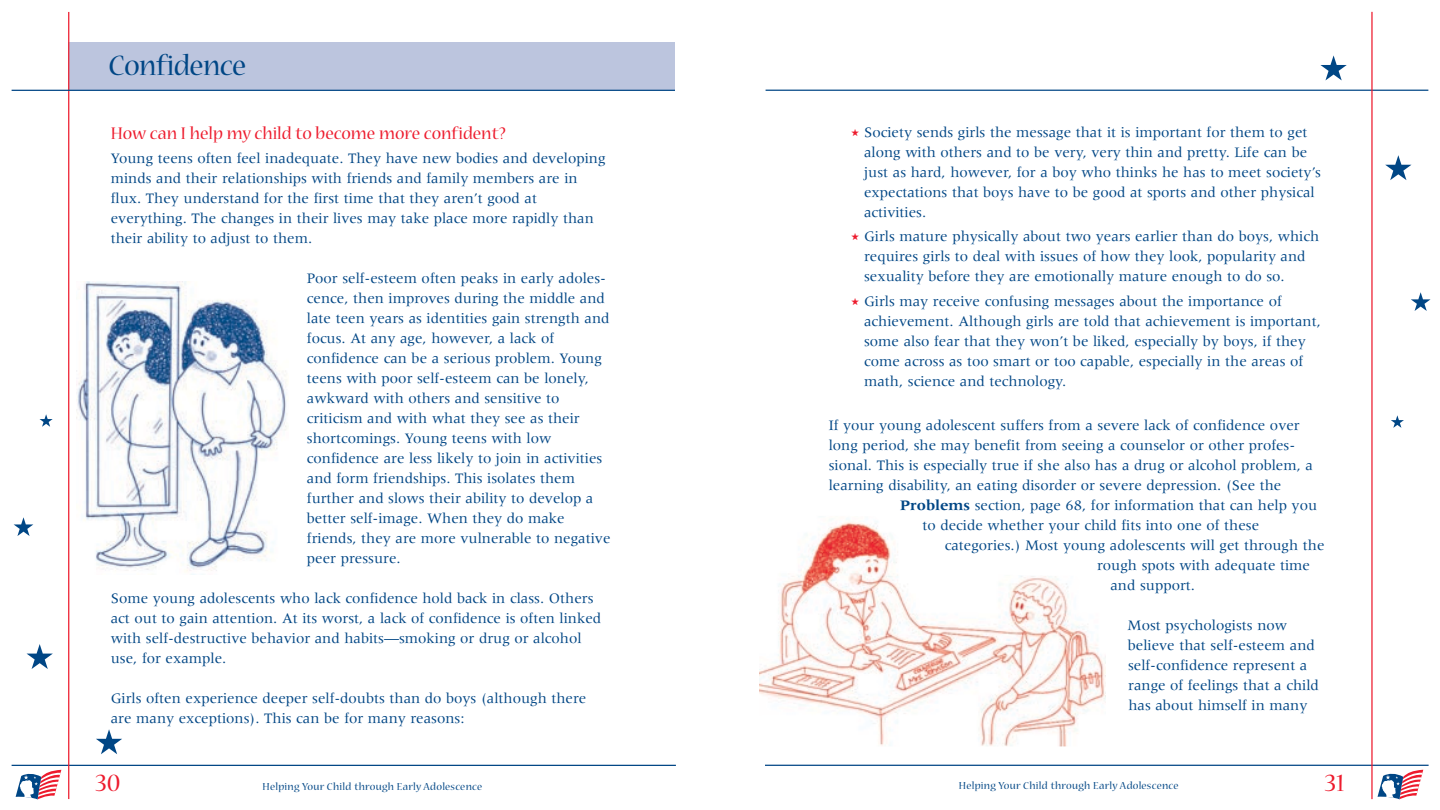
<style>
.page{position:relative;width:1440px;height:810px;background:#fff}
.page>*{position:absolute;margin:0;border:0;box-sizing:border-box;transform-origin:0 0}
.t1{font:31.25px "Nueva";letter-spacing:-.02em;color:#004685}
.t2{font:27.5px "Nueva";color:#ed1b2d}
.t3{font:18.75px "Nueva";color:#ed1b2d}
.t4{font:15px/20px "Meridien";color:#004685}
.t5{font:11.25px "Nueva";letter-spacing:.025em;color:#004685}
.s1{color:#ed1b2d}
.s2{font-weight:700}
</style>
<div class="page">
<div style="left:69px;top:43px;width:606px;height:47px;background:#bcc5de"></div>
<hr style="left:765px;top:765px;width:664px;height:1px;background:#004685">
<hr style="left:766px;top:90px;width:662px;height:1px;background:#004685">
<svg style="left:1385px;top:155px;width:26px;height:25px"></svg>
<svg style="left:1320px;top:55px;width:27px;height:25px"></svg>
<svg style="left:1411px;top:292px;width:20px;height:19px"></svg>
<svg style="left:1391px;top:415px;width:13px;height:13px"></svg>
<svg style="left:1378px;top:770px;width:45px;height:29px"></svg>
<hr style="left:12px;top:765px;width:664px;height:1px;background:#004685">
<hr style="left:68px;top:12px;width:1px;height:787px;background:#ed1b2d">
<hr style="left:12px;top:90px;width:663px;height:1px;background:#004685">
<svg style="left:27px;top:644px;width:26px;height:25px"></svg>
<svg style="left:96px;top:729px;width:26px;height:25px"></svg>
<svg style="left:14px;top:517px;width:19px;height:19px"></svg>
<svg style="left:40px;top:414px;width:13px;height:13px"></svg>
<svg style="left:16px;top:770px;width:45px;height:29px"></svg>
<hr style="left:1371px;top:12px;width:2px;height:787px;background:#ed1b2d">
<img style="left:77px;top:281px;width:210px;height:291px">
<img style="left:759px;top:521px;width:347px;height:226px">
<h1 class="t1" style="left:109px;top:54px;width:139px">Confidence</h1>
<p class="t3" style="left:111px;top:126px;width:397px">How can I help my child to become more confident?</p>
<p class="t4" style="left:111px;top:149px;width:496px">Young teens often feel inadequate. They have new bodies and developing minds and their relationships with friends and family members are in flux. They understand for the first time that they aren’t good at everything. The changes in their lives may take place more rapidly than their ability to adjust to them.</p>
<p class="t4" style="left:307px;top:269px;width:305px">Poor self-esteem often peaks in early adoles&shy;cence, then improves during the middle and late teen years as identities gain strength and focus. At any age, however, a lack of confidence can be a serious problem. Young teens with poor self-esteem can be lonely, awkward with others and sensitive to criticism and with what they see as their shortcomings. Young teens with low confidence are less likely to join in activities and form friendships. This isolates them further and slows their ability to develop a better self-image. When they do make friends, they are more vulnerable to negative peer pressure.</p>
<p class="t4" style="left:111px;top:589px;width:492px">Some young adolescents who lack confidence hold back in class. Others act out to gain attention. At its worst, a lack of confidence is often linked with self-destructive behavior and habits—smoking or drug or alcohol use, for example.</p>
<p class="t4" style="left:111px;top:689px;width:477px">Girls often experience deeper self-doubts than do boys (although there are many exceptions). This can be for many reasons:</p>
<h2 class="t2" style="left:95px;top:772px;width:27px">30</h2>
<p class="t5" style="left:262px;top:782px;width:221px">Helping Your Child through Early Adolescence</p>
<p class="t4" style="left:864px;top:123px;width:458px;text-indent:-13px"><span class="s1">★</span> Society sends girls the message that it is important for them to get along with others and to be very, very thin and pretty. Life can be just as hard, however, for a boy who thinks he has to meet society’s expectations that boys have to be good at sports and other physical activities.</p>
<p class="t4" style="left:864px;top:228px;width:457px;text-indent:-13px"><span class="s1">★</span> Girls mature physically about two years earlier than do boys, which requires girls to deal with issues of how they look, popularity and sexuality before they are emotionally mature enough to do so.</p>
<p class="t4" style="left:864px;top:292px;width:458px;text-indent:-13px"><span class="s1">★</span> Girls may receive confusing messages about the importance of achievement. Although girls are told that achievement is important, some also fear that they won’t be liked, especially by boys, if they come across as too smart or too capable, especially in the areas of math, science and technology.</p>
<p class="t4" style="left:829px;top:417px;width:472px">If your young adolescent suffers from a severe lack of confidence over</p>
<p class="t4" style="left:829px;top:437px;width:468px">long period, she may benefit from seeing a counselor or other profes-</p>
<p class="t4" style="left:829px;top:457px;width:486px">sional. This is especially true if she also has a drug or alcohol problem, a</p>
<p class="t4" style="left:829px;top:477px;width:454px">learning disability, an eating disorder or severe depression. (See the</p>
<p class="t4" style="left:900px;top:497px;width:419px"><span class="s2">Problems</span> section, page 68, for information that can help you</p>
<p class="t4" style="left:922px;top:517px;width:338px">to decide whether your child fits into one of these</p>
<p class="t4" style="left:945px;top:537px;width:381px">categories.) Most young adolescents will get through the</p>
<p class="t4" style="left:1097px;top:557px;width:215px">rough spots with adequate time</p>
<p class="t4" style="left:1110px;top:577px;width:86px">and support.</p>
<p class="t4" style="left:1128px;top:617px;width:193px">Most psychologists now believe that self-esteem and self-confidence represent a range of feelings that a child has about himself in many</p>
<p class="t5" style="left:959px;top:782px;width:221px">Helping Your Child through Early Adolescence</p>
<h2 class="t2" style="left:1325px;top:772px;width:21px">31</h2>
</div>
